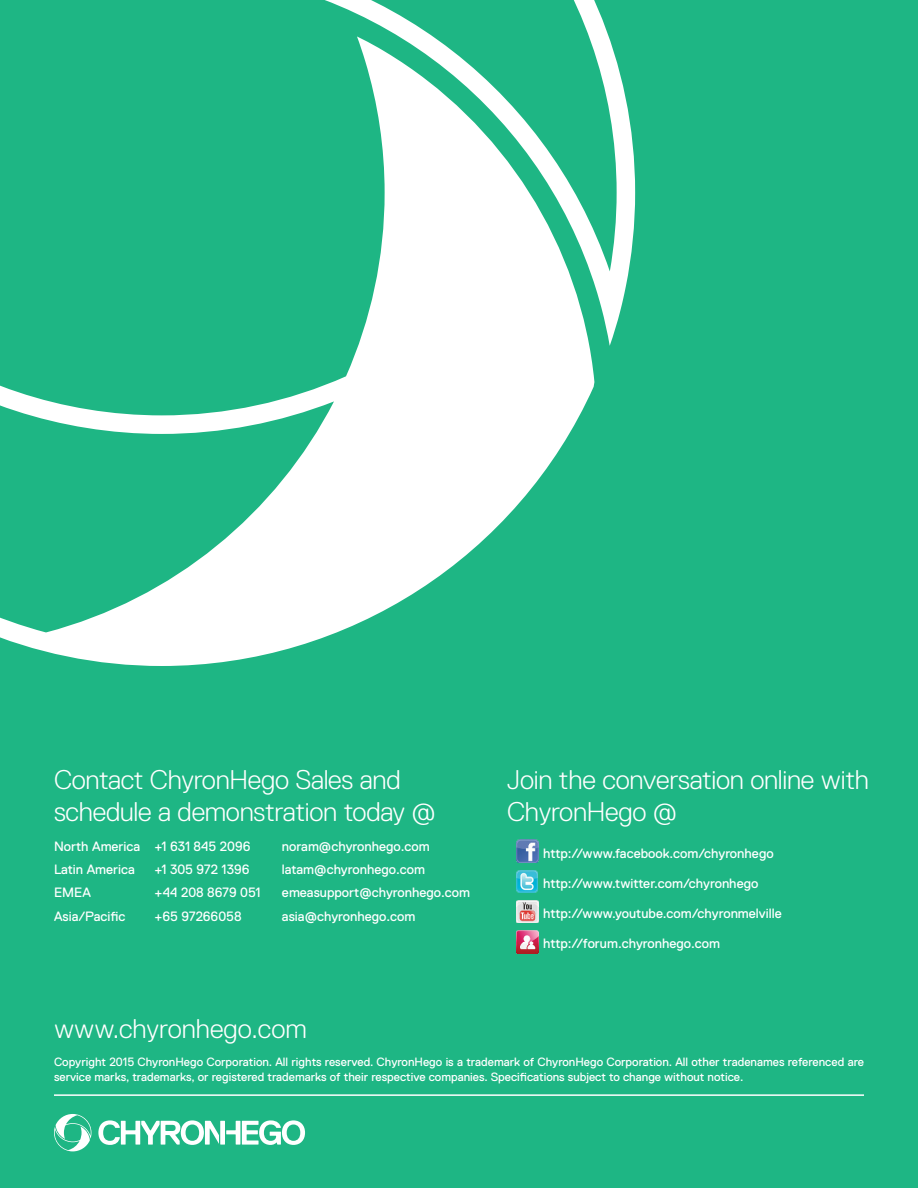
<style>
.page{position:relative;width:918px;height:1188px;background:#1eb684}
.page>*{position:absolute;margin:0;border:0;box-sizing:border-box;transform-origin:0 0}
.URL{font:300 27px/32.4px "Replica Std";letter-spacing:-.01em;color:#fff}
.Back_Page_Copy{font:13.5px "Replica Std";color:#fff}
.Boilerplate-rev{font:12px/15px "Replica Std";color:#fff}
</style>
<div class="page">
<svg style="left:325px;top:0;width:310px;height:346px"></svg>
<svg style="left:0;top:36px;width:594px;height:630px"></svg>
<svg style="left:54px;top:1114px;width:37px;height:37px"></svg>
<svg style="left:98px;top:1120px;width:207px;height:25px"></svg>
<hr style="left:54px;top:1094px;width:810px;height:2px;background:#fff">
<img style="left:516px;top:840px;width:22px;height:22px">
<img style="left:516px;top:870px;width:22px;height:22px">
<img style="left:516px;top:901px;width:22px;height:22px">
<img style="left:516px;top:931px;width:22px;height:22px">
<p class="URL" style="left:54px;top:763px;width:383px">Contact ChyronHego Sales and schedule a demonstration today @</p>
<p class="Back_Page_Copy" style="left:54px;top:839px;width:198px">North America +1 631 845 2096</p>
<p class="Back_Page_Copy" style="left:282px;top:839px;width:149px">noram@chyronhego.com</p>
<p class="Back_Page_Copy" style="left:54px;top:862px;width:82px">Latin America</p>
<p class="Back_Page_Copy" style="left:154px;top:862px;width:97px">+1 305 972 1396</p>
<p class="Back_Page_Copy" style="left:282px;top:862px;width:144px">latam@chyronhego.com</p>
<p class="Back_Page_Copy" style="left:54px;top:885px;width:38px">EMEA</p>
<p class="Back_Page_Copy" style="left:154px;top:885px;width:108px">+44 208 8679 051</p>
<p class="Back_Page_Copy" style="left:282px;top:885px;width:190px">emeasupport@chyronhego.com</p>
<p class="Back_Page_Copy" style="left:54px;top:909px;width:73px">Asia/Pacific</p>
<p class="Back_Page_Copy" style="left:154px;top:909px;width:89px">+65 97266058</p>
<p class="Back_Page_Copy" style="left:282px;top:909px;width:135px">asia@chyronhego.com</p>
<p class="URL" style="left:507px;top:763px;width:364px">Join the conversation online with<br>ChyronHego @</p>
<p class="Back_Page_Copy" style="left:543px;top:846px;width:232px">http://www.facebook.com/chyronhego</p>
<p class="Back_Page_Copy" style="left:543px;top:876px;width:217px">http://www.twitter.com/chyronhego</p>
<p class="Back_Page_Copy" style="left:543px;top:906px;width:240px">http://www.youtube.com/chyronmelville</p>
<p class="Back_Page_Copy" style="left:543px;top:936px;width:178px">http://forum.chyronhego.com</p>
<p class="URL" style="left:54px;top:1012px;width:254px">www.chyronhego.com</p>
<p class="Boilerplate-rev" style="left:54px;top:1055px;width:811px">Copyright 2015 ChyronHego Corporation. All rights reserved. ChyronHego is a trademark of ChyronHego Corporation. All other tradenames referenced are service marks, trademarks, or registered trademarks of their respective companies. Specifications subject to change without notice.</p>
</div>
